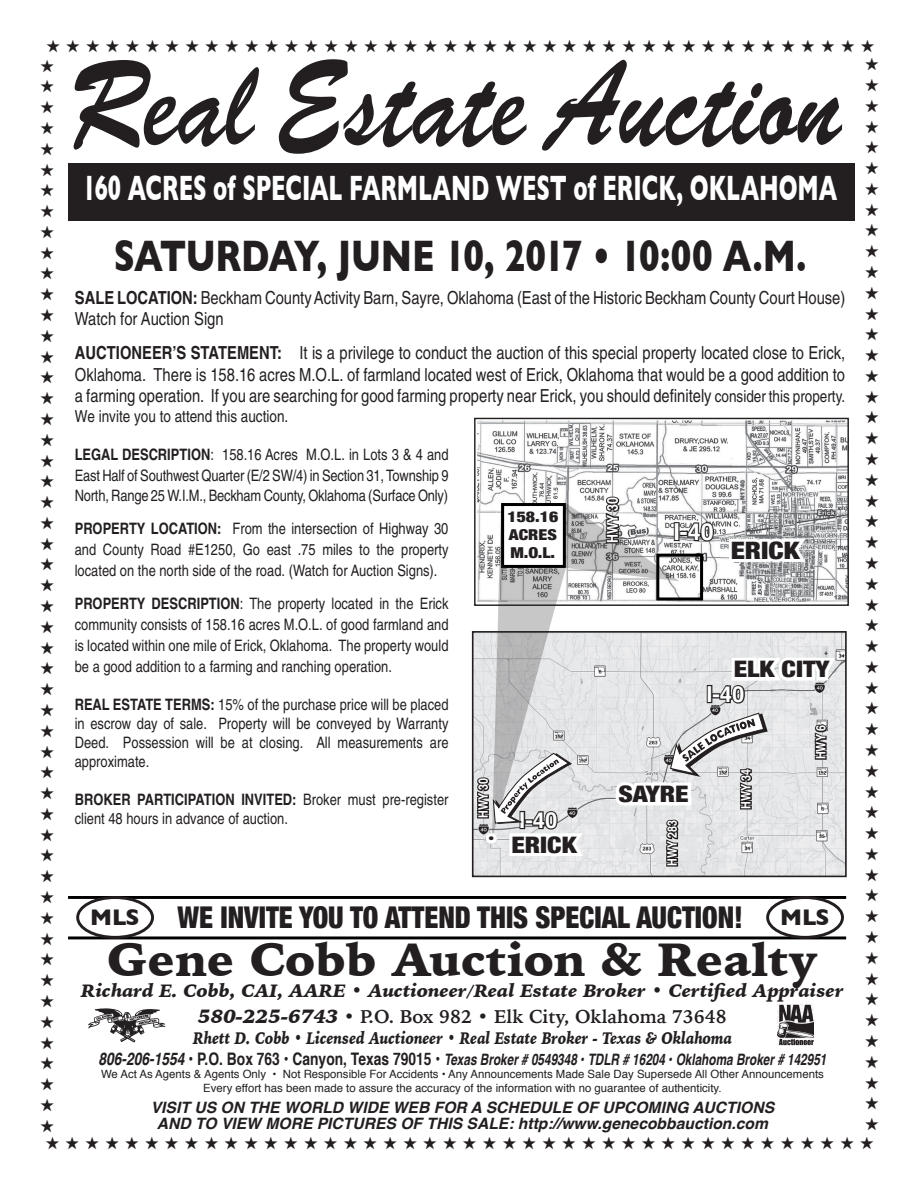
<style>
.page{position:relative;width:918px;height:1188px;background:#fff}
.page>*{position:absolute;margin:0;border:0;box-sizing:border-box;transform-origin:0 0}
.t1{font:124.5px "Brush Script DTC";color:#231f20;scale:.77 1}
.t2{font:900 46.2px "Iowan Old Style";color:#231f20}
.t3{font:700 45px "Gill Sans";letter-spacing:-.02em;color:#231f20;scale:.77 1}
.t4{font:700 35.85px "Gill Sans";letter-spacing:-.005em;color:#fff;scale:.62 1}
.t5{font:900 condensed 30px "Helvetica Neue";color:#231f20;scale:.93 1}
.t6{font:900 condensed 24px "Helvetica Neue";color:#231f20;scale:1.18 1}
.t7{font:700 23.4px "Helvetica";color:#fff}
.t8{font:700 23.1px "Gill Sans";letter-spacing:-.03em;color:#231f20}
.t9{font:900 condensed 22.8px "Helvetica Neue";color:#231f20;scale:1.18 1}
.t10{font:700 22.05px "Helvetica";color:#fff}
.t11{font:italic 900 18.45px/25.7px "Iowan Old Style";color:#231f20;text-align:center}
.t12{font:condensed 18px/21.6px "Helvetica";color:#231f20}
.t13{font:17.4px/20.9px "Zapf Dingbats";color:#231f20;text-align:justify}
.t14{font:italic 900 17.25px "Iowan Old Style";color:#231f20;scale:.8 1}
.t15{font:condensed 16.5px "Helvetica";color:#231f20}
.t16{font:condensed 15.75px/21px "Helvetica";color:#231f20;text-align:justify}
.t17{font:italic 700 15.75px "Helvetica";color:#231f20;scale:.75 1}
.t18{font:italic 700 15.6px/16.2px "Helvetica";color:#231f20;text-align:center}
.t19{font:700 condensed 15.15px "Helvetica";color:#fff}
.t20{font:900 condensed 15px/18px "Helvetica Neue";color:#231f20;text-align:justify;scale:1.18 1}
.t21{font:700 condensed 13.05px "Helvetica";color:#fff}
.t22{font:11.4px/13.6px "Helvetica";color:#231f20;text-align:center}
.t23{font:900 condensed 10.8px "Helvetica Neue";color:#231f20;scale:1.18 1}
.s1{font-weight:700}
.s2{font-size:16.5px}
.s3{font-size:19.95px}
.s4{font-weight:700;font-style:normal}
.s5{font-size:17.25px}
.s6{font-style:normal;font-size:17.25px}
</style>
<div class="page">
<img style="left:477px;top:420px;width:370px;height:182px">
<hr style="left:68px;top:896px;width:778px;height:3px;background:#000">
<img style="left:88px;top:1008px;width:78px;height:35px">
<img style="left:778px;top:1005px;width:36px;height:40px">
<hr style="left:68px;top:936px;width:778px;height:3px;background:#000">
<div style="left:766px;top:896px;width:78px;height:43px;border:3px solid #231f20;border-radius:50%"></div>
<div style="left:76px;top:896px;width:78px;height:43px;border:3px solid #231f20;border-radius:50%"></div>
<div style="left:68px;top:163px;width:786px;height:58px;background:#231f20"></div>
<img style="left:475px;top:634px;width:369px;height:240px">
<div style="left:472px;top:631px;width:375px;height:246px;border:2px solid #231f20"></div>
<svg style="left:475px;top:471px;width:365px;height:397px"></svg>
<p class="t13" style="left:46px;top:36px;width:830px">★★★★★★★★★★★★★★★★★★★★★★★★★★★★★★★★★★★★★★★★★★</p>
<p class="t13" style="left:40px;top:55px;width:16px">★ ★ ★ ★ ★ ★ ★ ★ ★ ★ ★ ★ ★ ★ ★ ★ ★ ★ ★ ★ ★ ★ ★ ★ ★ ★ ★ ★ ★ ★ ★ ★ ★ ★ ★ ★ ★ ★ ★ ★ ★ ★ ★ ★ ★ ★ ★ ★ ★ ★ ★ ★</p>
<h1 class="t1" style="left:74px;top:33px;width:998px">Real Estate Auction</h1>
<h3 class="t4" style="left:83px;top:160px;width:1218px">160 ACRES of SPECIAL FARMLAND WEST of ERICK, OKLAHOMA</h3>
<h3 class="t3" style="left:114px;top:220px;width:901px">SATURDAY, JUNE 10, 2017 • 10:00 A.M.</h3>
<p class="t12" style="left:75px;top:287px;width:772px"><span class="s1">SALE LOCATION:</span> Beckham County Activity Barn, Sayre, Oklahoma (East of the Historic Beckham County Court House)<br>Watch for Auction Sign</p>
<p class="t12" style="left:75px;top:342px;width:772px;text-align:justify"><span class="s1">AUCTIONEER’S STATEMENT:</span> It is a privilege to conduct the auction of this special property located close to Erick, Oklahoma. There is 158.16 acres M.O.L. of farmland located west of Erick, Oklahoma that would be a good addition to a farming operation. If you are searching for good farming property near Erick, you should definitely <span class="s2">consider this property.</span></p>
<p class="t15" style="left:75px;top:407px;width:215px">We invite you to attend this auction.</p>
<p class="t16" style="left:75px;top:443px;width:375px"><span class="s1">LEGAL DESCRIPTION</span>: 158.16 Acres M.O.L. in Lots 3 &amp; 4 and East Half of Southwest Quarter (E/2 SW/4) in Section 31, Township 9<br>North, Range 25 W.I.M., Beckham County, Oklahoma (Surface Only)</p>
<p class="t16" style="left:75px;top:518px;width:375px"><span class="s1">PROPERTY LOCATION:</span> From the intersection of Highway 30 and County Road #E1250, Go east .75 miles to the property located on the north side of the road. (Watch for Auction Signs).</p>
<p class="t16" style="left:75px;top:593px;width:375px"><span class="s1">PROPERTY DESCRIPTION</span>: The property located in the Erick community consists of 158.16 acres M.O.L. of good farmland and is located within one mile of Erick, Oklahoma. The property would be a good addition to a farming and ranching operation.</p>
<p class="t16" style="left:75px;top:695px;width:375px;line-height:18.9px"><span class="s1">REAL ESTATE TERMS:</span> 15% of the purchase price will be placed in escrow day of sale. Property will be conveyed by Warranty Deed. Possession will be at closing. All measurements are approximate.</p>
<p class="t16" style="left:75px;top:790px;width:375px;line-height:18.9px"><span class="s1">BROKER PARTICIPATION INVITED:</span> Broker must pre-register client 48 hours in advance of auction.</p>
<p class="t19" style="left:603px;top:543px;width:47px;rotate:-90deg">HWY 30</p>
<p class="t20" style="left:507px;top:507px;width:45px">158.16<br>ACRES M.O.L.</p>
<h3 class="t7" style="left:673px;top:513px;width:42px">I-40</h3>
<h3 class="t6" style="left:731px;top:531px;width:60px">ERICK</h3>
<h3 class="t9" style="left:734px;top:650px;width:83px">ELK CITY</h3>
<h3 class="t10" style="left:707px;top:676px;width:39px">I-40</h3>
<p class="t21" style="left:813px;top:759px;width:35px;rotate:-90deg">HWY 6</p>
<p class="t21" style="left:738px;top:809px;width:41px;rotate:-90deg">HWY 34</p>
<p class="t21" style="left:475px;top:818px;width:41px;rotate:-90deg">HWY 30</p>
<h3 class="t9" style="left:618px;top:775px;width:61px">SAYRE</h3>
<h3 class="t10" style="left:519px;top:802px;width:39px">I-40</h3>
<p class="t21" style="left:664px;top:866px;width:47px;rotate:-90deg">HWY 283</p>
<p class="t23" style="left:488px;top:829px;width:7px">•</p>
<h3 class="t9" style="left:511px;top:826px;width:57px">ERICK</h3>
<h3 class="t5" style="left:178px;top:893px;width:609px">WE INVITE YOU TO ATTEND THIS SPECIAL AUCTION!</h3>
<h3 class="t8" style="left:90px;top:899px;width:51px">MLS</h3>
<h3 class="t8" style="left:780px;top:899px;width:51px">MLS</h3>
<h2 class="t2" style="left:107px;top:928px;width:712px">Gene Cobb Auction &amp; Realty</h2>
<p class="t11" style="left:81px;top:978px;width:764px">Richard E. Cobb, CAI, AARE • Auctioneer/Real Estate Broker • Certified Appraiser<br><span class="s3">580-225-6743</span> <span class="s4">• P.O. Box 982 • Elk City, Oklahoma 73648</span></p>
<p class="t14" style="left:193px;top:1026px;width:675px">Rhett D. Cobb • Licensed Auctioneer • Real Estate Broker - Texas &amp; Oklahoma</p>
<p class="t17" style="left:98px;top:1046px;width:972px"><span class="s5">806-206-1554</span> <span class="s6">• P.O. Box 763 • Canyon, Texas 79015 •</span> Texas Broker # 0549348 • TDLR # 16204 • Oklahoma Broker # 142951</p>
<p class="t22" style="left:101px;top:1068px;width:724px">We Act As Agents &amp; Agents Only • Not Responsible For Accidents • Any Announcements Made Sale Day Supersede All Other Announcements<br>Every effort has been made to assure the accuracy of the information with no guarantee of authenticity.</p>
<p class="t18" style="left:151px;top:1099px;width:625px">VISIT US ON THE WORLD WIDE WEB FOR A SCHEDULE OF UPCOMING AUCTIONS<br>AND TO VIEW MORE PICTURES OF THIS SALE: http://www.genecobbauction.com</p>
<p class="t13" style="left:865px;top:54px;width:16px">★ ★ ★ ★ ★ ★ ★ ★ ★ ★ ★ ★ ★ ★ ★ ★ ★ ★ ★ ★ ★ ★ ★ ★ ★ ★ ★ ★ ★ ★ ★ ★ ★ ★ ★ ★ ★ ★ ★ ★ ★ ★ ★ ★ ★ ★ ★ ★ ★ ★ ★ ★</p>
<p class="t13" style="left:45px;top:1133px;width:830px">★★★★★★★★★★★★★★★★★★★★★★★★★★★★★★★★★★★★★★★★★★</p>
</div>
